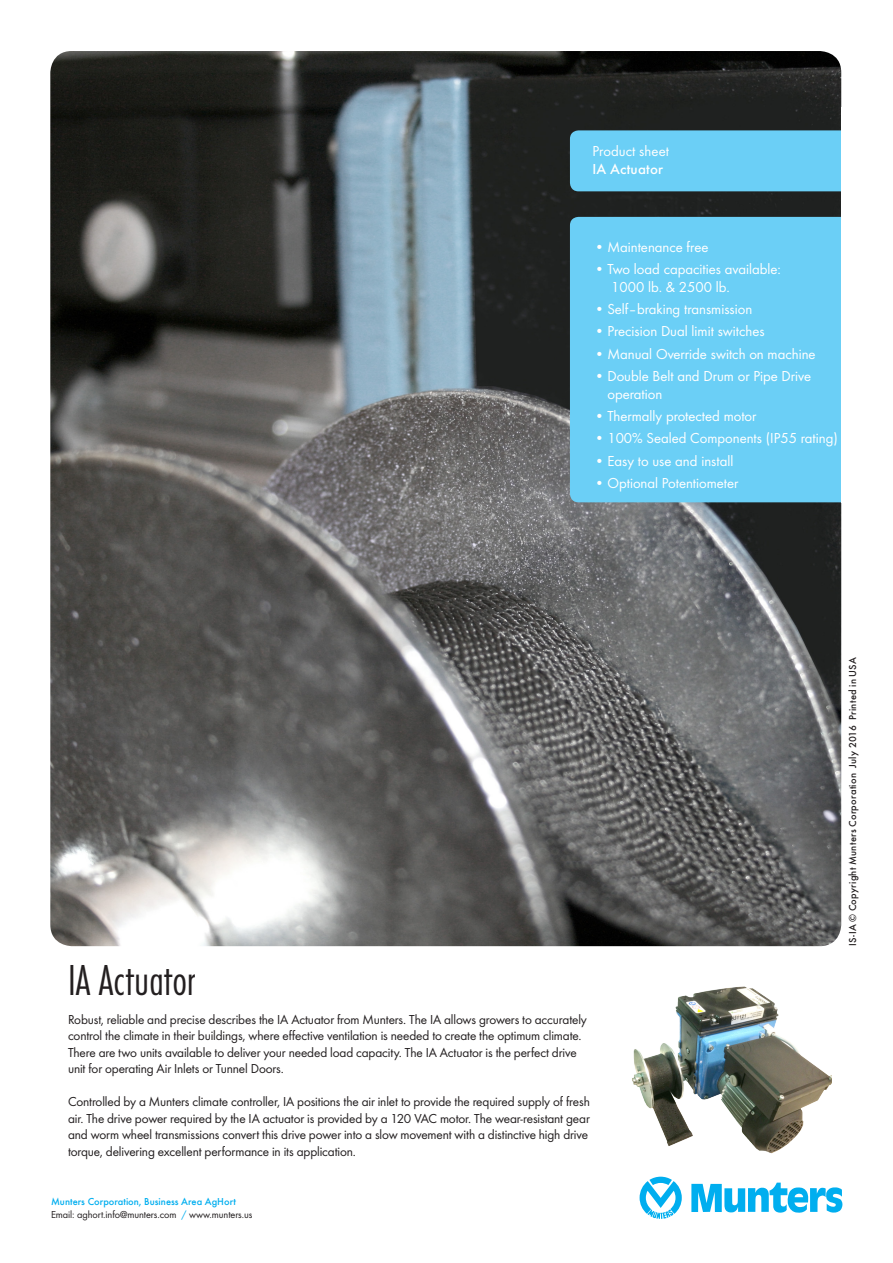
<style>
.page{position:relative;width:893px;height:1263px;background:#fff}
.page>*{position:absolute;margin:0;border:0;box-sizing:border-box;transform-origin:0 0}
.t1{font:300 45px "Futura Con";color:#231f20}
.t2{font:15px/18px "Futura Boo";color:#fff}
.t3{font:500 15px "Futura";letter-spacing:.01em;color:#fff}
.t4{font:13.5px/16.5px "Futura Boo";letter-spacing:-.01em;color:#231f20}
.t5{font:500 10.5px "Futura";letter-spacing:.025em;color:#231f20}
.t6{font:10.5px "Futura Boo";letter-spacing:-.005em;color:#231f20}
.t7{font:500 10.5px "Futura";color:#00aeef}
.s1{color:#00aeef}
</style>
<div class="page">
<img style="left:50px;top:51px;width:791px;height:895px">
<svg style="left:691px;top:1182px;width:151px;height:31px"></svg>
<svg style="left:640px;top:1177px;width:42px;height:42px"></svg>
<div style="left:570px;top:217px;width:280px;height:285px;background:#6bcff6;border-radius:9px"></div>
<div style="left:570px;top:130px;width:280px;height:61px;background:#6bcff6;border-radius:9px"></div>
<div style="left:841px;top:107px;width:19px;height:395px;background:#fff"></div>
<img style="left:632px;top:986px;width:199px;height:168px">
<p class="t2" style="left:592px;top:142px;width:78px">Product sheet</p>
<p class="t3" style="left:592px;top:160px;width:72px">IA Actuator</p>
<p class="t2" style="left:595px;top:237px;width:115px">• Maintenance free</p>
<p class="t2" style="left:611px;top:260px;width:171px;text-indent:-17px">• Two load capacities available:<br>1000 lb. &amp; 2500 lb.</p>
<p class="t2" style="left:595px;top:300px;width:159px">• Self–braking transmission</p>
<p class="t2" style="left:595px;top:322px;width:172px">• Precision Dual limit switches</p>
<p class="t2" style="left:595px;top:344px;width:222px">• Manual Override switch on machine</p>
<p class="t2" style="left:607px;top:367px;width:205px;text-indent:-13px">• Double Belt and Drum or Pipe Drive operation</p>
<p class="t2" style="left:595px;top:407px;width:163px">• Thermally protected motor</p>
<p class="t2" style="left:595px;top:429px;width:245px">• 100% Sealed Components (IP55 rating)</p>
<p class="t2" style="left:595px;top:451px;width:140px">• Easy to use and install</p>
<p class="t2" style="left:595px;top:474px;width:145px">• Optional Potentiometer</p>
<p class="t1" style="left:68px;top:954px;width:129px">IA Actuator</p>
<p class="t4" style="left:68px;top:1011px;width:520px">Robust, reliable and precise describes the IA Actuator from Munters. The IA allows growers to accurately control the climate in their buildings, where effective ventilation is needed to create the optimum climate.<br>There are two units available to deliver your needed load capacity. The IA Actuator is the perfect drive unit for operating Air Inlets or Tunnel Doors.</p>
<p class="t4" style="left:68px;top:1093px;width:523px">Controlled by a Munters climate controller, IA positions the air inlet to provide the required supply of fresh air. The drive power required by the IA actuator is provided by a 120 VAC motor. The wear-resistant gear and worm wheel transmissions convert this drive power into a slow movement with a distinctive high drive torque, delivering excellent performance in its application.</p>
<p class="t7" style="left:51px;top:1195px;width:186px">Munters Corporation, Business Area AgHort</p>
<p class="t6" style="left:51px;top:1208px;width:203px">Email: aghort.info@munters.com <span class="s1">/</span> www.munters.us</p>
<p class="t5" style="left:846px;top:946px;width:291px;rotate:-90deg">IS-IA © Copyright Munters Corporation July 2016 Printed in USA</p>
</div>
